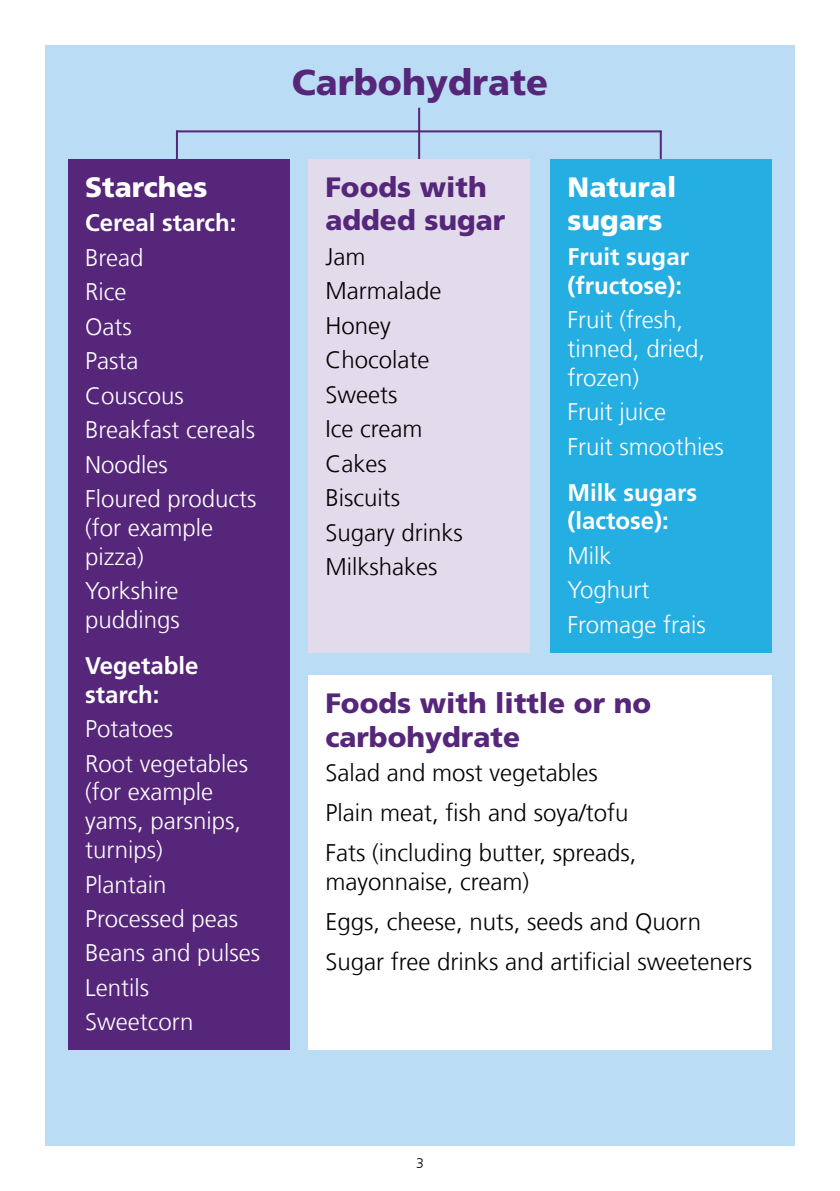
<style>
.page{position:relative;width:840px;height:1191px;background:#fff}
.page>*{position:absolute;margin:0;border:0;box-sizing:border-box;transform-origin:0 0}
.t1{font:900 36px "Frutiger LT Com";color:#552679}
.t2{font:900 28px/33.6px "Frutiger LT Com";color:#552679}
.t3{font:900 28px/33.6px "Frutiger LT Com";color:#fff}
.t4{font:300 24px/34.4px "Frutiger LT Com";color:#fff}
.t5{font:300 24px/34.4px "Frutiger LT Com";color:#000}
.t6{font:700 24px/28.8px "Frutiger LT Com";color:#fff}
.t7{font:300 14px "Frutiger LT Com";color:#000}
</style>
<div class="page">
<div style="left:45px;top:45px;width:749px;height:1100px;background:#baddf5"></div>
<div style="left:308px;top:675px;width:463px;height:374px;background:#fff"></div>
<hr style="left:176px;top:130px;width:485px;height:2px;background:#552679">
<hr style="left:176px;top:130px;width:2px;height:38px;background:#552679">
<hr style="left:659px;top:131px;width:2px;height:37px;background:#552679">
<hr style="left:418px;top:108px;width:2px;height:60px;background:#552679">
<div style="left:68px;top:159px;width:221px;height:890px;background:#552679"></div>
<div style="left:308px;top:159px;width:221px;height:493px;background:#e2dbeb"></div>
<div style="left:550px;top:159px;width:221px;height:493px;background:#24aee2"></div>
<p class="t3" style="left:85px;top:170px;width:124px">Starches</p>
<p class="t6" style="left:85px;top:209px;width:153px">Cereal starch:</p>
<p class="t4" style="left:85px;top:240px;width:173px">Bread<br>Rice<br>Oats<br>Pasta<br>Couscous<br>Breakfast cereals<br>Noodles<br>Floured products</p>
<p class="t4" style="left:85px;top:513px;width:129px;line-height:28.8px">(for example pizza)</p>
<p class="t4" style="left:85px;top:576px;width:96px;line-height:28.8px">Yorkshire puddings</p>
<p class="t6" style="left:85px;top:651px;width:115px">Vegetable starch:</p>
<p class="t4" style="left:85px;top:712px;width:164px">Potatoes<br>Root vegetables</p>
<p class="t4" style="left:85px;top:778px;width:158px;line-height:28.8px">(for example yams, parsnips, turnips)</p>
<p class="t4" style="left:85px;top:867px;width:176px">Plantain<br>Processed peas<br>Beans and pulses<br>Lentils<br>Sweetcorn</p>
<h1 class="t1" style="left:291px;top:61px;width:258px">Carbohydrate</h1>
<p class="t2" style="left:325px;top:170px;width:181px">Foods with added sugar</p>
<p class="t5" style="left:325px;top:239px;width:139px">Jam<br>Marmalade<br>Honey<br>Chocolate<br>Sweets<br>Ice cream<br>Cakes<br>Biscuits<br>Sugary drinks<br>Milkshakes</p>
<p class="t3" style="left:567px;top:170px;width:110px">Natural sugars</p>
<p class="t6" style="left:567px;top:242px;width:123px">Fruit sugar (fructose):</p>
<p class="t4" style="left:567px;top:306px;width:139px;line-height:28.8px">Fruit (fresh, tinned, dried, frozen)</p>
<p class="t4" style="left:567px;top:395px;width:157px">Fruit juice<br>Fruit smoothies</p>
<p class="t6" style="left:567px;top:478px;width:131px">Milk sugars (lactose):</p>
<p class="t4" style="left:567px;top:538px;width:140px">Milk<br>Yoghurt<br>Fromage frais</p>
<p class="t2" style="left:325px;top:686px;width:327px">Foods with little or no carbohydrate</p>
<p class="t5" style="left:325px;top:752px;width:312px;line-height:40.2px">Salad and most vegetables<br>Plain meat, fish and soya/tofu<br>Fats (including butter, spreads,</p>
<p class="t5" style="left:325px;top:862px;width:428px;line-height:40.2px">mayonnaise, cream)<br>Eggs, cheese, nuts, seeds and Quorn<br>Sugar free drinks and artificial sweeteners</p>
<p class="t7" style="left:416px;top:1155px;width:9px">3</p>
</div>
